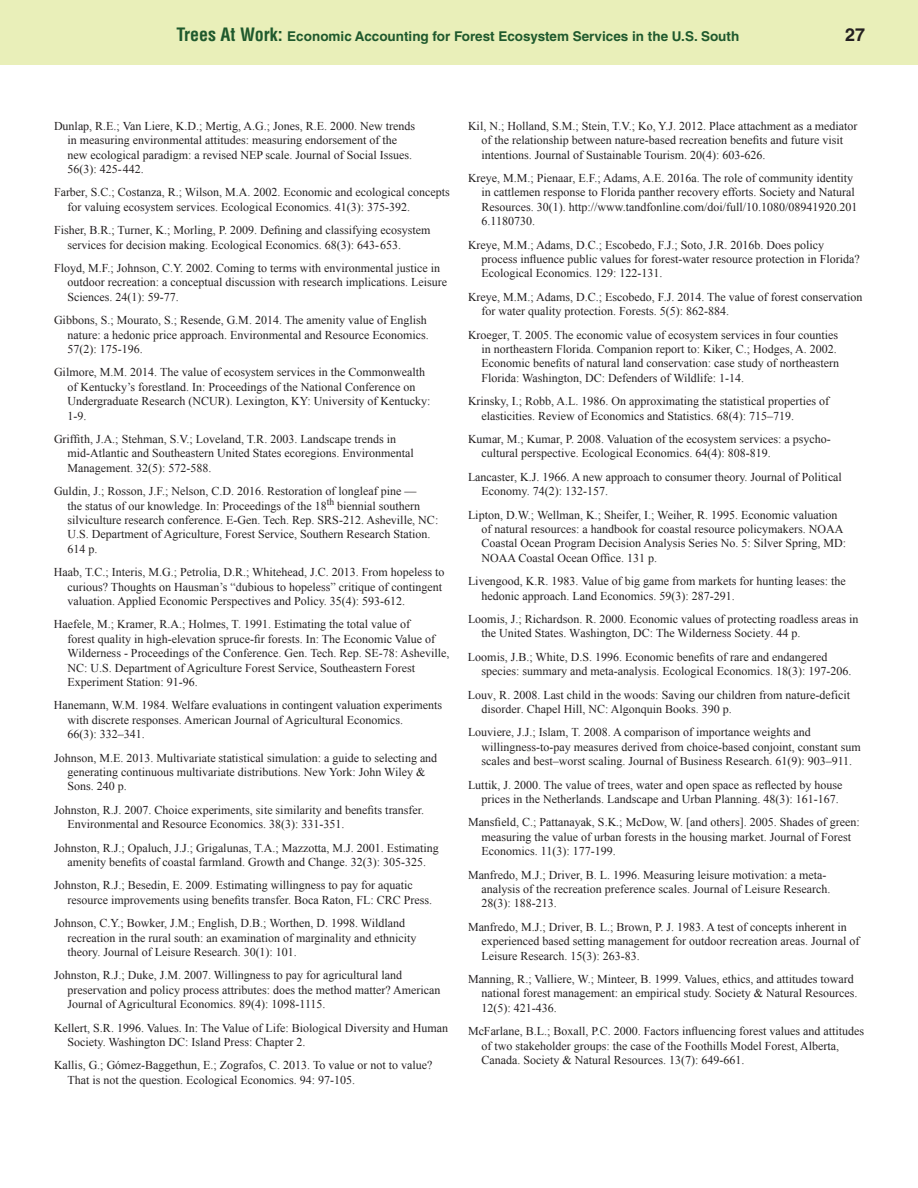
<style>
.page{position:relative;width:918px;height:1188px;background:#fff}
.page>*{position:absolute;margin:0;border:0;box-sizing:border-box;transform-origin:0 0}
.t1{font:700 18px "Helvetica LT Std";color:#231f20}
.t2{font:700 13.5px "Helvetica LT Std";color:#1f592d}
.lit_cit{font:12px/14.4px "Times New Roman";color:#231f20}
.s1{font-stretch:condensed;font-size:18px}
</style>
<div class="page">
<div style="left:0;top:0;width:918px;height:65px;background:#e9efb9"></div>
<p class="t2" style="left:177px;top:28px;width:564px"><span class="s1">Trees At Work:</span> Economic Accounting for Forest Ecosystem Services in the U.S. South</p>
<h1 class="t1" style="left:845px;top:24px;width:22px">27</h1>
<p class="lit_cit" style="left:68px;top:118px;width:349px;text-indent:-14px">Dunlap, R.E.; Van Liere, K.D.; Mertig, A.G.; Jones, R.E. 2000. New trends in measuring environmental attitudes: measuring endorsement of the new ecological paradigm: a revised NEP scale. Journal of Social Issues.<br>56(3): 425- 442.</p>
<p class="lit_cit" style="left:68px;top:185px;width:384px;text-indent:-14px">Farber, S.C.; Costanza, R.; Wilson, M.A. 2002. Economic and ecological concepts for valuing ecosystem services. Ecological Economics. 41(3): 375-392.</p>
<p class="lit_cit" style="left:68px;top:223px;width:364px;text-indent:-14px">Fisher, B.R.; Turner, K.; Morling, P. 2009. Defining and classifying ecosystem services for decision making. Ecological Economics. 68(3): 643- 653.</p>
<p class="lit_cit" style="left:68px;top:261px;width:381px;text-indent:-14px">Floyd, M.F.; Johnson, C.Y. 2002. Coming to terms with environmental justice in outdoor recreation: a conceptual discussion with research implications. Leisure<br>Sciences. 24(1): 59-77.</p>
<p class="lit_cit" style="left:68px;top:313px;width:363px;text-indent:-14px">Gibbons, S.; Mourato, S.; Resende, G.M. 2014. The amenity value of English nature: a hedonic price approach. Environmental and Resource Economics.<br>57(2): 175-196.</p>
<p class="lit_cit" style="left:68px;top:365px;width:364px;text-indent:-14px">Gilmore, M.M. 2014. The value of ecosystem services in the Commonwealth of Kentucky’s forestland. In: Proceedings of the National Conference on Undergraduate Research (NCUR). Lexington, KY: University of Kentucky:<br>1-9.</p>
<p class="lit_cit" style="left:68px;top:432px;width:348px;text-indent:-14px">Griffith, J.A.; Stehman, S.V.; Loveland, T.R. 2003. Landscape trends in mid-Atlantic and Southeastern United States ecoregions. Environmental<br>Management. 32(5): 572-588.</p>
<p class="lit_cit" style="left:67px;top:484px;width:372px;text-indent:-13px">Guldin, J.; Rosson, J.F.; Nelson, C.D. 2016. Restoration of longleaf pine —<br>the status of our knowledge. In: Proceedings of the 18<sup>th</sup> biennial southern silviculture research conference. E-Gen. Tech. Rep. SRS-212. Asheville, NC:<br>U.S. Department of Agriculture, Forest Service, Southern Research Station.<br>614 p.</p>
<p class="lit_cit" style="left:67px;top:565px;width:379px;text-indent:-14px">Haab, T.C.; Interis, M.G.; Petrolia, D.R.; Whitehead, J.C. 2013. From hopeless to curious? Thoughts on Hausman’s “dubious to hopeless” critique of contingent valuation. Applied Economic Perspectives and Policy. 35(4): 593-612.</p>
<p class="lit_cit" style="left:67px;top:617px;width:384px;text-indent:-14px">Haefele, M.; Kramer, R.A.; Holmes, T. 1991. Estimating the total value of<br>forest quality in high-elevation spruce-fir forests. In: The Economic Value of Wilderness - Proceedings of the Conference. Gen. Tech. Rep. SE-78: Asheville, NC: U.S. Department of Agriculture Forest Service, Southeastern Forest Experiment Station: 91-96.</p>
<p class="lit_cit" style="left:67px;top:698px;width:376px;text-indent:-14px">Hanemann, W.M. 1984. Welfare evaluations in contingent valuation experiments with discrete responses. American Journal of Agricultural Economics.<br>66(3): 332–341.</p>
<p class="lit_cit" style="left:68px;top:750px;width:371px;text-indent:-14px">Johnson, M.E. 2013. Multivariate statistical simulation: a guide to selecting and generating continuous multivariate distributions. New York: John Wiley &amp;<br>Sons. 240 p.</p>
<p class="lit_cit" style="left:68px;top:802px;width:358px;text-indent:-14px">Johnston, R.J. 2007. Choice experiments, site similarity and benefits transfer.<br>Environmental and Resource Economics. 38(3): 331-351.</p>
<p class="lit_cit" style="left:54px;top:840px;width:386px;text-align:center">Johnston, R.J.; Opaluch, J.J.; Grigalunas, T.A.; Mazzotta, M.J. 2001. Estimating amenity benefits of coastal farmland. Growth and Change. 32(3): 305-325.</p>
<p class="lit_cit" style="left:68px;top:878px;width:366px;text-indent:-14px">Johnston, R.J.; Besedin, E. 2009. Estimating willingness to pay for aquatic resource improvements using benefits transfer. Boca Raton, FL: CRC Press.</p>
<p class="lit_cit" style="left:68px;top:916px;width:351px;text-indent:-14px">Johnson, C.Y.; Bowker, J.M.; English, D.B.; Worthen, D. 1998. Wildland recreation in the rural south: an examination of marginality and ethnicity theory. Journal of Leisure Research. 30(1): 101.</p>
<p class="lit_cit" style="left:68px;top:968px;width:374px;text-indent:-14px">Johnston, R.J.; Duke, J.M. 2007. Willingness to pay for agricultural land preservation and policy process attributes: does the method matter? American<br>Journal of Agricultural Economics. 89(4): 1098-1115.</p>
<p class="lit_cit" style="left:68px;top:1020px;width:382px;text-indent:-14px">Kellert, S.R. 1996. Values. In: The Value of Life: Biological Diversity and Human<br>Society. Washington DC: Island Press: Chapter 2.</p>
<p class="lit_cit" style="left:68px;top:1058px;width:367px;text-indent:-14px">Kallis, G.; Gómez-Baggethun, E.; Zografos, C. 2013. To value or not to value?<br>That is not the question. Ecological Economics. 94: 97-105.</p>
<p class="lit_cit" style="left:482px;top:118px;width:378px;text-indent:-14px">Kil, N.; Holland, S.M.; Stein, T.V.; Ko, Y.J. 2012. Place attachment as a mediator of the relationship between nature-based recreation benefits and future visit intentions. Journal of Sustainable Tourism. 20(4): 603-626.</p>
<p class="lit_cit" style="left:482px;top:171px;width:377px;text-indent:-14px">Kreye, M.M.; Pienaar, E.F.; Adams, A.E. 2016a. The role of community identity in cattlemen response to Florida panther recovery efforts. Society and Natural Resources. 30(1). http://www.tandfonline.com/doi/full/10.1080/08941920.201<br>6.1180730.</p>
<p class="lit_cit" style="left:482px;top:237px;width:380px;text-indent:-14px">Kreye, M.M.; Adams, D.C.; Escobedo, F.J.; Soto, J.R. 2016b. Does policy process influence public values for forest-water resource protection in Florida?<br>Ecological Economics. 129: 122-131.</p>
<p class="lit_cit" style="left:482px;top:289px;width:382px;text-indent:-14px">Kreye, M.M.; Adams, D.C.; Escobedo, F.J. 2014. The value of forest conservation for water quality protection. Forests. 5(5): 862-884.</p>
<p class="lit_cit" style="left:482px;top:327px;width:359px;text-indent:-14px">Kroeger, T. 2005. The economic value of ecosystem services in four counties in northeastern Florida. Companion report to: Kiker, C.; Hodges, A. 2002.<br>Economic benefits of natural land conservation: case study of northeastern Florida: Washington, DC: Defenders of Wildlife: 1-14.</p>
<p class="lit_cit" style="left:482px;top:394px;width:349px;text-indent:-14px">Krinsky, I.; Robb, A.L. 1986. On approximating the statistical properties of elasticities. Review of Economics and Statistics. 68(4): 715–719.</p>
<p class="lit_cit" style="left:482px;top:432px;width:351px;text-indent:-14px">Kumar, M.; Kumar, P. 2008. Valuation of the ecosystem services: a psycho&shy;cultural perspective. Ecological Economics. 64(4): 808-819.</p>
<p class="lit_cit" style="left:482px;top:469px;width:362px;text-indent:-14px">Lancaster, K.J. 1966. A new approach to consumer theory. Journal of Political<br>Economy. 74(2): 132-157.</p>
<p class="lit_cit" style="left:482px;top:507px;width:366px;text-indent:-14px">Lipton, D.W.; Wellman, K.; Sheifer, I.; Weiher, R. 1995. Economic valuation of natural resources: a handbook for coastal resource policymakers. NOAA Coastal Ocean Program Decision Analysis Series No. 5: Silver Spring, MD:<br>NOAA Coastal Ocean Office. 131 p.</p>
<p class="lit_cit" style="left:482px;top:574px;width:366px;text-indent:-14px">Livengood, K.R. 1983. Value of big game from markets for hunting leases: the hedonic approach. Land Economics. 59(3): 287-291.</p>
<p class="lit_cit" style="left:482px;top:612px;width:379px;text-indent:-14px">Loomis, J.; Richardson. R. 2000. Economic values of protecting roadless areas in the United States. Washington, DC: The Wilderness Society. 44 p.</p>
<p class="lit_cit" style="left:481px;top:649px;width:371px;text-indent:-14px">Loomis, J.B.; White, D.S. 1996. Economic benefits of rare and endangered species: summary and meta-analysis. Ecological Economics. 18(3): 197-206.</p>
<p class="lit_cit" style="left:481px;top:687px;width:370px;text-indent:-14px">Louv, R. 2008. Last child in the woods: Saving our children from nature-deficit disorder. Chapel Hill, NC: Algonquin Books. 390 p.</p>
<p class="lit_cit" style="left:482px;top:725px;width:381px;text-indent:-14px">Louviere, J.J.; Islam, T. 2008. A comparison of importance weights and willingness-to-pay measures derived from choice-based conjoint, constant sum scales and best–worst scaling. Journal of Business Research. 61(9): 903–911.</p>
<p class="lit_cit" style="left:468px;top:777px;width:376px;text-align:right">Luttik, J. 2000. The value of trees, water and open space as reflected by house prices in the Netherlands. Landscape and Urban Planning. 48(3): 161-167.</p>
<p class="lit_cit" style="left:482px;top:815px;width:380px;text-indent:-14px">Mansfield, C.; Pattanayak, S.K.; McDow, W. [and others]. 2005. Shades of green: measuring the value of urban forests in the housing market. Journal of Forest<br>Economics. 11(3): 177-199.</p>
<p class="lit_cit" style="left:482px;top:867px;width:350px;text-indent:-14px">Manfredo, M.J.; Driver, B. L. 1996. Measuring leisure motivation: a meta&shy;analysis of the recreation preference scales. Journal of Leisure Research.<br>28(3): 188-213.</p>
<p class="lit_cit" style="left:482px;top:919px;width:379px;text-indent:-14px">Manfredo, M.J.; Driver, B. L.; Brown, P. J. 1983. A test of concepts inherent in experienced based setting management for outdoor recreation areas. Journal of<br>Leisure Research. 15(3): 263-83.</p>
<p class="lit_cit" style="left:482px;top:972px;width:378px;text-indent:-14px">Manning, R.; Valliere, W.; Minteer, B. 1999. Values, ethics, and attitudes toward national forest management: an empirical study. Society &amp; Natural Resources.<br>12(5): 421-436.</p>
<p class="lit_cit" style="left:482px;top:1024px;width:384px;text-indent:-14px">McFarlane, B.L.; Boxall, P.C. 2000. Factors influencing forest values and attitudes of two stakeholder groups: the case of the Foothills Model Forest, Alberta,<br>Canada. Society &amp; Natural Resources. 13(7): 649-661.</p>
</div>
